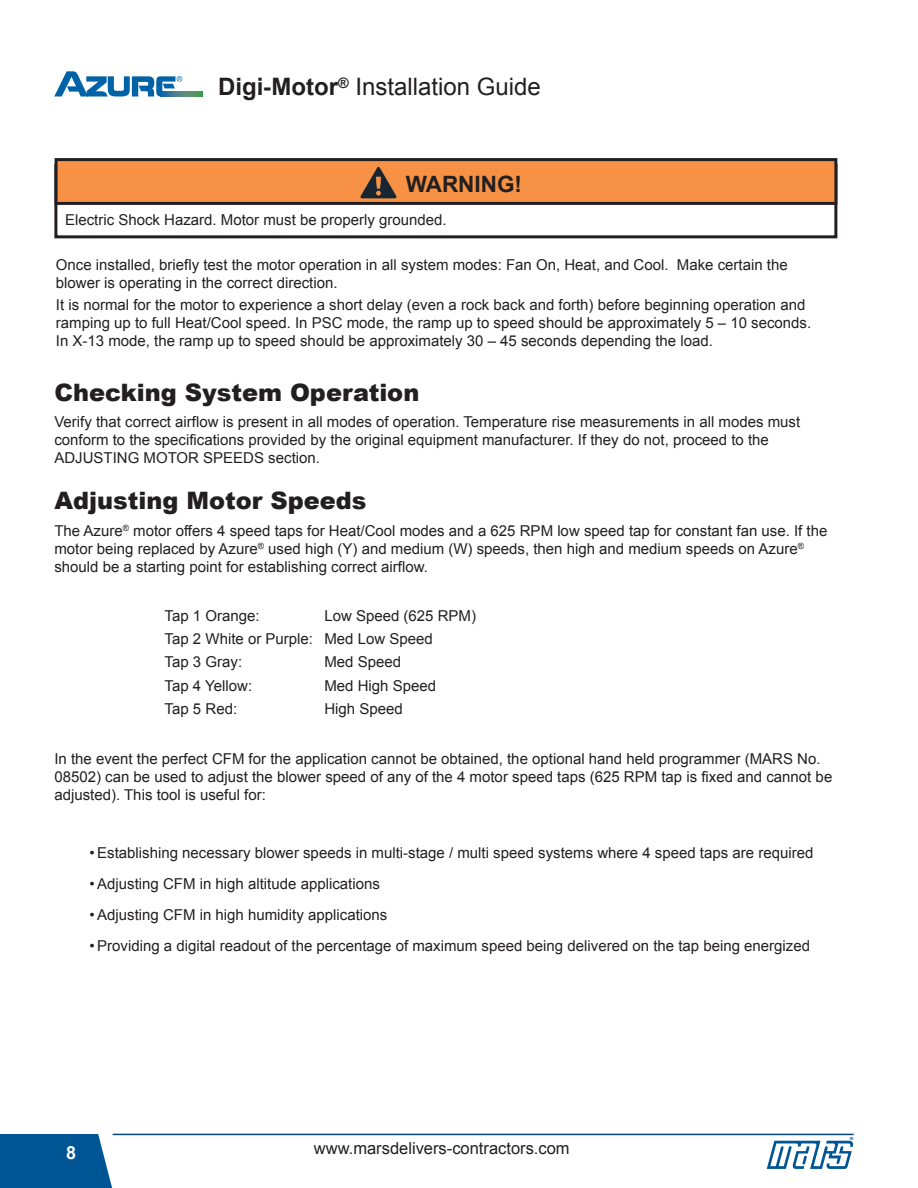
<style>
.page{position:relative;width:918px;height:1188px;background:#fff}
.page>*{position:absolute;margin:0;border:0;box-sizing:border-box;transform-origin:0 0}
.t1{font:900 24px "Arial";color:#231f20}
.t2{font:24px "Arial";color:#231f20}
.t3{font:700 22.5px "Arial";color:#231f20}
.t4{font:700 18px "Arial";color:#fff}
.t5{font:16.5px "Arial";color:#231f20}
.t6{font:15px/18px "Arial";color:#231f20}
.t7{font:700 4.2px "Helvetica Neue";color:#005595;scale:1.1 1}
.s1{font-weight:700}
</style>
<div class="page">
<svg style="left:0;top:1134px;width:119px;height:54px;background:#1d68a1"></svg>
<svg style="left:767px;top:1141px;width:86px;height:28px"></svg>
<hr style="left:113px;top:1134px;width:741px;height:1px;background:#01457f">
<div style="left:54px;top:164px;width:783px;height:74px;border:3px solid #231f20"></div>
<div style="left:56px;top:160px;width:780px;height:43px;background:#f69146"></div>
<div style="left:55px;top:158px;width:782px;height:47px;border:3px solid #231f20"></div>
<svg style="left:360px;top:167px;width:37px;height:31px"></svg>
<svg style="left:182px;top:91px;width:21px;height:5px"></svg>
<svg style="left:54px;top:71px;width:128px;height:26px"></svg>
<h1 class="t2" style="left:218px;top:74px;width:324px"><span class="s1">Digi-Motor</span><sup>®</sup> Installation Guide</h1>
<h2 class="t3" style="left:406px;top:172px;width:118px">WARNING!</h2>
<p class="t6" style="left:65px;top:211px;width:383px">Electric Shock Hazard. Motor must be properly grounded.</p>
<p class="t6" style="left:56px;top:256px;width:733px">Once installed, briefly test the motor operation in all system modes: Fan On, Heat, and Cool. Make certain the blower is operating in the correct direction.</p>
<p class="t6" style="left:56px;top:296px;width:757px">It is normal for the motor to experience a short delay (even a rock back and forth) before beginning operation and ramping up to full Heat/Cool speed. In PSC mode, the ramp up to speed should be approximately 5 – 10 seconds.<br>In X-13 mode, the ramp up to speed should be approximately 30 – 45 seconds depending the load.</p>
<h1 class="t1" style="left:54px;top:375px;width:366px">Checking System Operation</h1>
<p class="t6" style="left:54px;top:413px;width:747px">Verify that correct airflow is present in all modes of operation. Temperature rise measurements in all modes must conform to the specifications provided by the original equipment manufacturer. If they do not, proceed to the<br>ADJUSTING MOTOR SPEEDS section.</p>
<h1 class="t1" style="left:54px;top:482px;width:313px">Adjusting Motor Speeds</h1>
<p class="t6" style="left:54px;top:521px;width:775px">The Azure<sup>®</sup> motor offers 4 speed taps for Heat/Cool modes and a 625 RPM low speed tap for constant fan use. If the motor being replaced by Azure<sup>®</sup> used high (Y) and medium (W) speeds, then high and medium speeds on Azure<sup>® </sup>should be a starting point for establishing correct airflow.</p>
<p class="t6" style="left:165px;top:606px;width:97px">Tap 1 Orange:</p>
<p class="t6" style="left:165px;top:604px;width:313px;line-height:23.4px;text-indent:160px">Low Speed (625 RPM)<br>Tap 2 White or Purple: Med Low Speed<br>Tap 3 Gray:</p>
<p class="t6" style="left:324px;top:653px;width:78px">Med Speed</p>
<p class="t6" style="left:165px;top:677px;width:89px">Tap 4 Yellow:</p>
<p class="t6" style="left:324px;top:677px;width:113px">Med High Speed</p>
<p class="t6" style="left:165px;top:700px;width:74px">Tap 5 Red:</p>
<p class="t6" style="left:324px;top:700px;width:80px">High Speed</p>
<p class="t6" style="left:54px;top:750px;width:779px">In the event the perfect CFM for the application cannot be obtained, the optional hand held programmer (MARS No.<br>08502) can be used to adjust the blower speed of any of the 4 motor speed taps (625 RPM tap is fixed and cannot be adjusted). This tool is useful for:</p>
<p class="t6" style="left:89px;top:844px;width:725px">• Establishing necessary blower speeds in multi-stage / multi speed systems where 4 speed taps are required</p>
<p class="t6" style="left:89px;top:875px;width:292px">• Adjusting CFM in high altitude applications</p>
<p class="t6" style="left:89px;top:905px;width:299px">• Adjusting CFM in high humidity applications</p>
<p class="t6" style="left:89px;top:936px;width:722px">• Providing a digital readout of the percentage of maximum speed being delivered on the tap being energized</p>
<p class="t4" style="left:66px;top:1143px;width:12px">8</p>
<p class="t5" style="left:314px;top:1139px;width:257px">www.marsdelivers-contractors.com</p>
<p class="t7" style="left:850px;top:1137px;width:5px">®</p>
</div>
